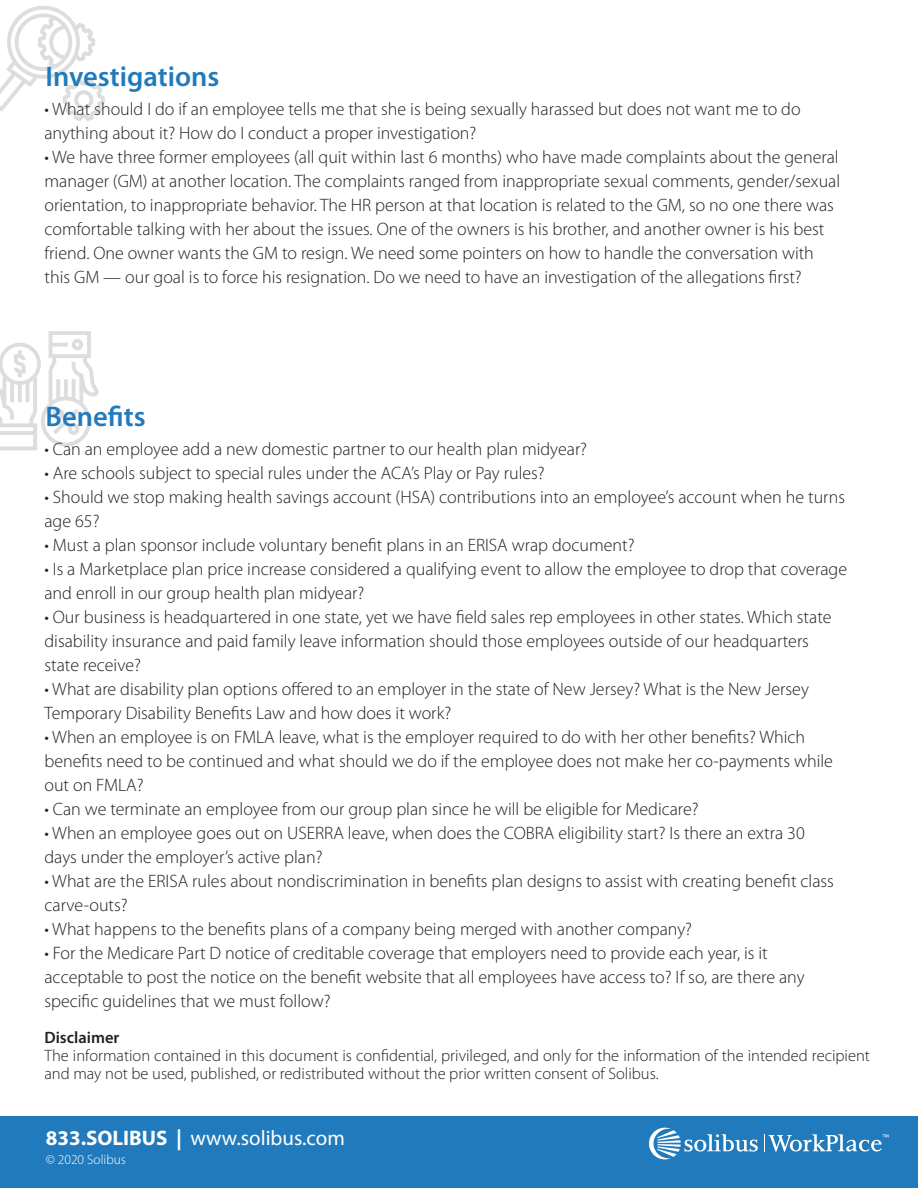
<style>
.page{position:relative;width:918px;height:1188px;background:#fff}
.page>*{position:absolute;margin:0;border:0;box-sizing:border-box;transform-origin:0 0}
.t1{font:600 28.5px "Myriad Pro";color:#217abc}
.t2{font:21px "Myriad Pro";color:#fff}
.t3{font:300 18px/24px "Myriad Pro";color:#231f20}
.t4{font:300 16.5px/18px "Myriad Pro";color:#231f20}
.t5{font:600 16.5px "Myriad Pro";color:#231f20}
.t6{font:300 13.5px "Myriad Pro";color:#fff}
.s1{font-weight:700}
</style>
<div class="page">
<svg style="left:0;top:331px;width:99px;height:119px"></svg>
<svg style="left:0;top:5px;width:105px;height:116px"></svg>
<div style="left:0;top:1116px;width:918px;height:72px;background:#217abc"></div>
<svg style="left:649px;top:1128px;width:109px;height:31px"></svg>
<svg style="left:764px;top:1134px;width:125px;height:18px"></svg>
<h1 class="t1" style="left:46px;top:61px;width:175px">Investigations</h1>
<p class="t3" style="left:44px;top:98px;width:758px">• What should I do if an employee tells me that she is being sexually harassed but does not want me to do anything about it? How do I conduct a proper investigation?</p>
<p class="t3" style="left:44px;top:146px;width:797px">• We have three former employees (all quit within last 6 months) who have made complaints about the general manager (GM) at another location. The complaints ranged from inappropriate sexual comments, gender/sexual orientation, to inappropriate behavior. The HR person at that location is related to the GM, so no one there was comfortable talking with her about the issues. One of the owners is his brother, and another owner is his best friend. One owner wants the GM to resign. We need some pointers on how to handle the conversation with this GM — our goal is to force his resignation. Do we need to have an investigation of the allegations first?</p>
<h1 class="t1" style="left:46px;top:401px;width:102px">Benefits</h1>
<p class="t3" style="left:44px;top:438px;width:544px">• Can an employee add a new domestic partner to our health plan midyear?</p>
<p class="t3" style="left:44px;top:462px;width:502px">• Are schools subject to special rules under the ACA’s Play or Pay rules?</p>
<p class="t3" style="left:44px;top:486px;width:802px">• Should we stop making health savings account (HSA) contributions into an employee’s account when he turns age 65?</p>
<p class="t3" style="left:44px;top:534px;width:592px">• Must a plan sponsor include voluntary benefit plans in an ERISA wrap document?</p>
<p class="t3" style="left:44px;top:558px;width:804px">• Is a Marketplace plan price increase considered a qualifying event to allow the employee to drop that coverage and enroll in our group health plan midyear?</p>
<p class="t3" style="left:44px;top:606px;width:789px">• Our business is headquartered in one state, yet we have field sales rep employees in other states. Which state disability insurance and paid family leave information should those employees outside of our headquarters state receive?</p>
<p class="t3" style="left:44px;top:678px;width:766px">• What are disability plan options offered to an employer in the state of New Jersey? What is the New Jersey<br>Temporary Disability Benefits Law and how does it work?</p>
<p class="t3" style="left:44px;top:726px;width:790px">• When an employee is on FMLA leave, what is the employer required to do with her other benefits? Which benefits need to be continued and what should we do if the employee does not make her co-payments while out on FMLA?</p>
<p class="t3" style="left:44px;top:798px;width:656px">• Can we terminate an employee from our group plan since he will be eligible for Medicare?</p>
<p class="t3" style="left:44px;top:822px;width:762px">• When an employee goes out on USERRA leave, when does the COBRA eligibility start? Is there an extra 30 days under the employer’s active plan?</p>
<p class="t3" style="left:44px;top:870px;width:791px">• What are the ERISA rules about nondiscrimination in benefits plan designs to assist with creating benefit class carve-outs?</p>
<p class="t3" style="left:44px;top:917px;width:649px">• What happens to the benefits plans of a company being merged with another company?</p>
<p class="t3" style="left:44px;top:941px;width:762px">• For the Medicare Part D notice of creditable coverage that employers need to provide each year, is it acceptable to post the notice on the benefit website that all employees have access to? If so, are there any specific guidelines that we must follow?</p>
<p class="t5" style="left:44px;top:1028px;width:77px">Disclaimer</p>
<p class="t4" style="left:44px;top:1046px;width:827px">The information contained in this document is confidential, privileged, and only for the information of the intended recipient and may not be used, published, or redistributed without the prior written consent of Solibus.</p>
<p class="t2" style="left:46px;top:1125px;width:301px"><span class="s1">833.SOLIBUS |</span> www.solibus.com</p>
<p class="t6" style="left:46px;top:1152px;width:82px">© 2020 Solibus</p>
</div>
